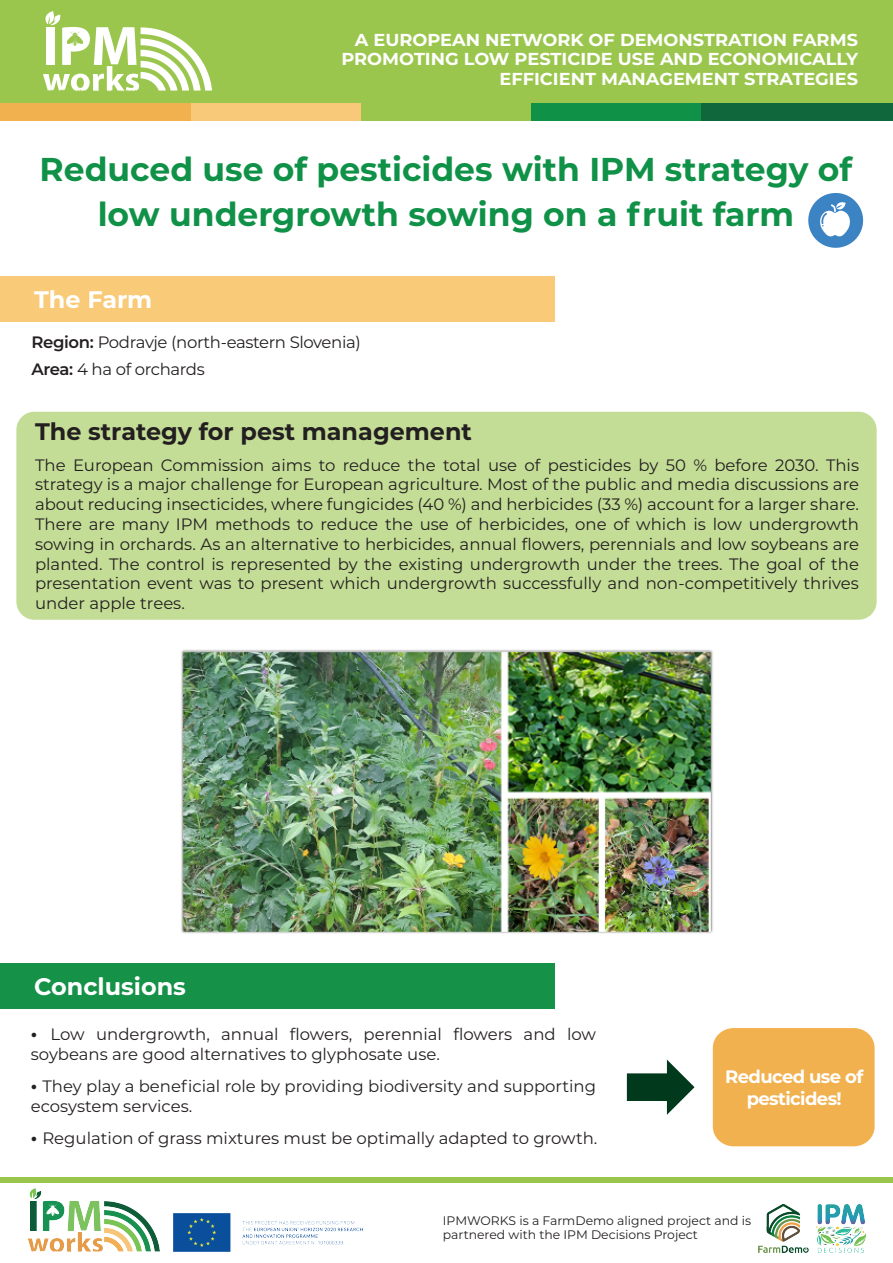
<style>
.page{position:relative;width:893px;height:1263px;background:#fff}
.page>*{position:absolute;margin:0;border:0;box-sizing:border-box;transform-origin:0 0}
.t1{font:700 55.95px "Myriad Pro";color:#fff}
.t2{font:700 33px/45px "Montserrat";color:#0f9147;text-align:center}
.t3{font:700 23.85px "Montserrat";color:#231f20}
.t4{font:700 23.85px "Montserrat";color:#fff}
.t5{font:700 18px/21.6px "Montserrat";letter-spacing:-.035em;color:#fff;text-align:center}
.t6{font:700 17.25px/19.5px "Montserrat";color:#fff;text-align:right}
.t7{font:16.5px/19.8px "Montserrat";color:#231f20}
.t8{font:16.5px/27.3px "Montserrat";letter-spacing:-.02em;color:#231f20}
.t9{font:12.45px/14.9px "Montserrat";color:#231f20}
.s1{font-weight:600}
.s2{font-weight:700;font-size:18px}
</style>
<div class="page">
<div style="left:0;top:0;width:893px;height:112px;background:#9bc64d"></div>
<svg style="left:43px;top:11px;width:169px;height:81px"></svg>
<div style="left:0;top:103px;width:191px;height:18px;background:#f2b14f"></div>
<div style="left:191px;top:103px;width:170px;height:18px;background:#f7c979"></div>
<div style="left:361px;top:103px;width:170px;height:18px;background:#9bc64d"></div>
<div style="left:531px;top:103px;width:171px;height:18px;background:#0f9147"></div>
<div style="left:702px;top:103px;width:191px;height:18px;background:#10673b"></div>
<div style="left:0;top:1177px;width:893px;height:5px;background:#9bc64d"></div>
<img style="left:173px;top:1213px;width:189px;height:39px">
<img style="left:28px;top:1188px;width:132px;height:64px">
<img style="left:817px;top:1204px;width:48px;height:49px">
<img style="left:758px;top:1204px;width:51px;height:49px">
<div style="left:16px;top:412px;width:861px;height:208px;background:#c4dd96;border-radius:18px"></div>
<div style="left:0;top:276px;width:554px;height:46px;background:#f9ca78"></div>
<div style="left:0;top:963px;width:554px;height:46px;background:#159148"></div>
<svg style="left:627px;top:1059px;width:67px;height:56px"></svg>
<div style="left:713px;top:1028px;width:162px;height:118px;background:#f2b14f;border-radius:20px"></div>
<svg style="left:808px;top:193px;width:55px;height:55px"></svg>
<img style="left:181px;top:650px;width:532px;height:283px">
<h1 class="t1" style="left:42px;top:10px;width:99px">IPM</h1>
<p class="t6" style="left:341px;top:29px;width:518px">A EUROPEAN NETWORK OF DEMONSTRATION FARMS<br>PROMOTING LOW PESTICIDE USE AND ECONOMICALLY<br>EFFICIENT MANAGEMENT STRATEGIES</p>
<h2 class="t2" style="left:40px;top:145px;width:814px">Reduced use of pesticides with IPM strategy of low undergrowth sowing on a fruit farm</h2>
<h3 class="t4" style="left:34px;top:282px;width:120px">The Farm</h3>
<p class="t8" style="left:32px;top:328px;width:331px"><span class="s1">Region:</span> Podravje (north-eastern Slovenia)<br><span class="s1">Area:</span> 4 ha of orchards</p>
<h3 class="t3" style="left:35px;top:414px;width:438px">The strategy for pest management</h3>
<p class="t7" style="left:35px;top:454px;width:826px;text-align:justify">The European Commission aims to reduce the total use of pesticides by 50 % before 2030. This strategy is a major challenge for European agriculture. Most of the public and media discussions are about reducing insecticides, where fungicides (40 %) and herbicides (33 %) account for a larger share.<br>There are many IPM methods to reduce the use of herbicides, one of which is low undergrowth sowing in orchards. As an alternative to herbicides, annual flowers, perennials and low soybeans are planted. The control is represented by the existing undergrowth under the trees. The goal of the presentation event was to present which undergrowth successfully and non-competitively thrives under apple trees.</p>
<h3 class="t4" style="left:34px;top:969px;width:153px">Conclusions</h3>
<p class="t7" style="left:31px;top:1023px;width:567px"><span class="s2">•</span> Low undergrowth, annual flowers, perennial flowers and low soybeans are good alternatives to glyphosate use.</p>
<p class="t7" style="left:31px;top:1075px;width:567px"><span class="s2">•</span> They play a beneficial role by providing biodiversity and supporting ecosystem services.</p>
<p class="t7" style="left:31px;top:1127px;width:568px"><span class="s2">•</span> Regulation of grass mixtures must be optimally adapted to growth.</p>
<p class="t5" style="left:725px;top:1065px;width:140px">Reduced use of pesticides!</p>
<p class="t9" style="left:443px;top:1212px;width:310px">IPMWORKS is a FarmDemo aligned project and is partnered with the IPM Decisions Project</p>
</div>
